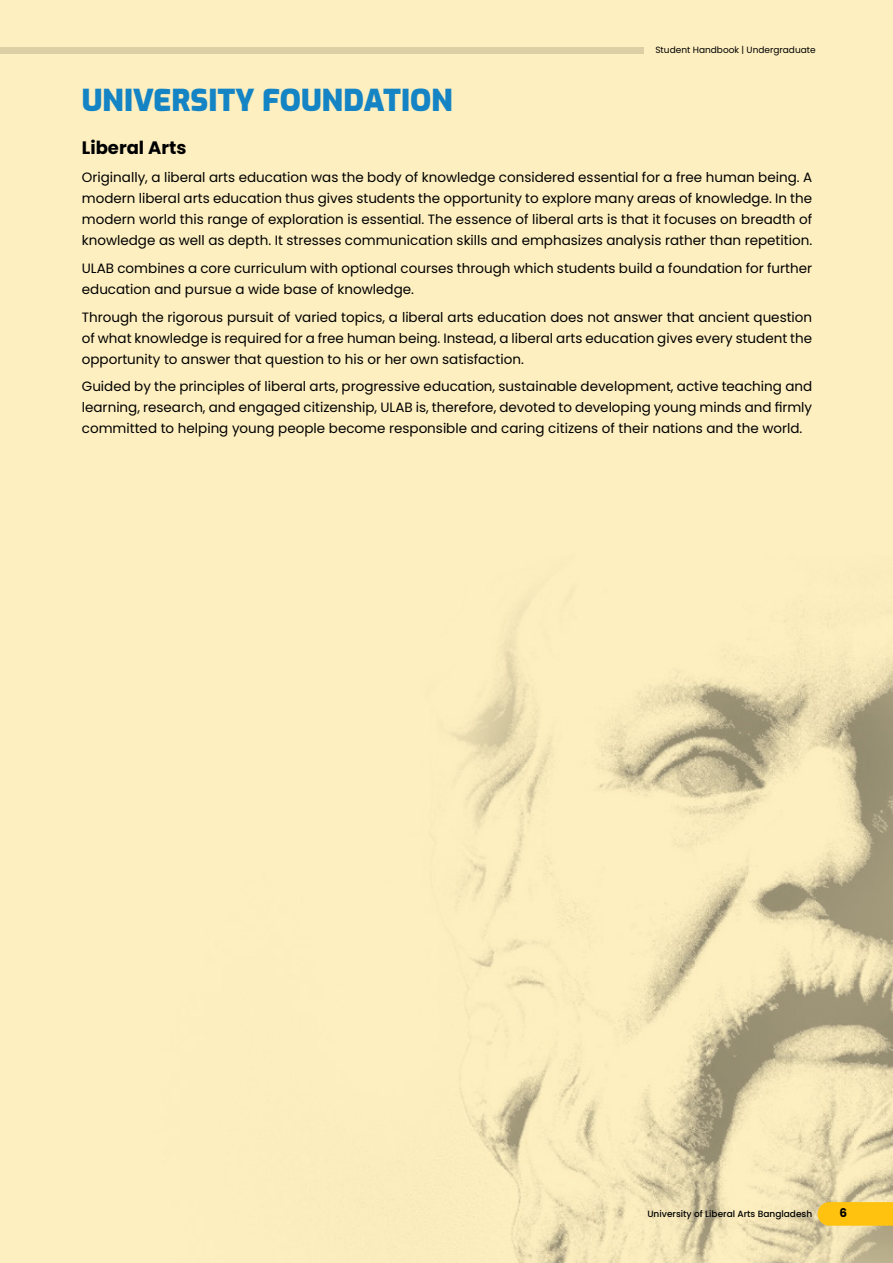
<style>
.page{position:relative;width:893px;height:1263px;background:#fff}
.page>*{position:absolute;margin:0;border:0;box-sizing:border-box;transform-origin:0 0}
.t1{font:900 30px "Exo";color:#1484c4}
.t2{font:700 18px "Poppins";color:#000}
.t3{font:13.5px/21px "Poppins";color:#000;text-align:justify}
.t4{font:700 12px "Poppins";color:#000}
.t5{font:500 9px "Poppins";color:#000101}
.t6{font:9px "Poppins";color:#000}
</style>
<div class="page">
<img style="left:0;top:0;width:893px;height:1263px">
<svg style="left:818px;top:1202px;width:75px;height:24px;background:#fcc214"></svg>
<div style="left:0;top:47px;width:644px;height:7px;background:#dccfa5"></div>
<p class="t6" style="left:655px;top:45px;width:162px">Student Handbook | Undergraduate</p>
<h1 class="t1" style="left:82px;top:78px;width:373px">UNIVERSITY FOUNDATION</h1>
<h2 class="t2" style="left:82px;top:138px;width:106px">Liberal Arts</h2>
<p class="t3" style="left:82px;top:167px;width:732px">Originally, a liberal arts education was the body of knowledge considered essential for a free human being. A modern liberal arts education thus gives students the opportunity to explore many areas of knowledge. In the modern world this range of exploration is essential. The essence of liberal arts is that it focuses on breadth of knowledge as well as depth. It stresses communication skills and emphasizes analysis rather than repetition.</p>
<p class="t3" style="left:82px;top:258px;width:732px">ULAB combines a core curriculum with optional courses through which students build a foundation for further education and pursue a wide base of knowledge.</p>
<p class="t3" style="left:82px;top:306px;width:732px">Through the rigorous pursuit of varied topics, a liberal arts education does not answer that ancient question of what knowledge is required for a free human being. Instead, a liberal arts education gives every student the opportunity to answer that question to his or her own satisfaction.</p>
<p class="t3" style="left:82px;top:376px;width:732px">Guided by the principles of liberal arts, progressive education, sustainable development, active teaching and learning, research, and engaged citizenship, ULAB is, therefore, devoted to developing young minds and firmly committed to helping young people become responsible and caring citizens of their nations and the world.</p>
<p class="t5" style="left:647px;top:1209px;width:166px">University of Liberal Arts Bangladesh</p>
<p class="t4" style="left:840px;top:1206px;width:9px">6</p>
</div>
